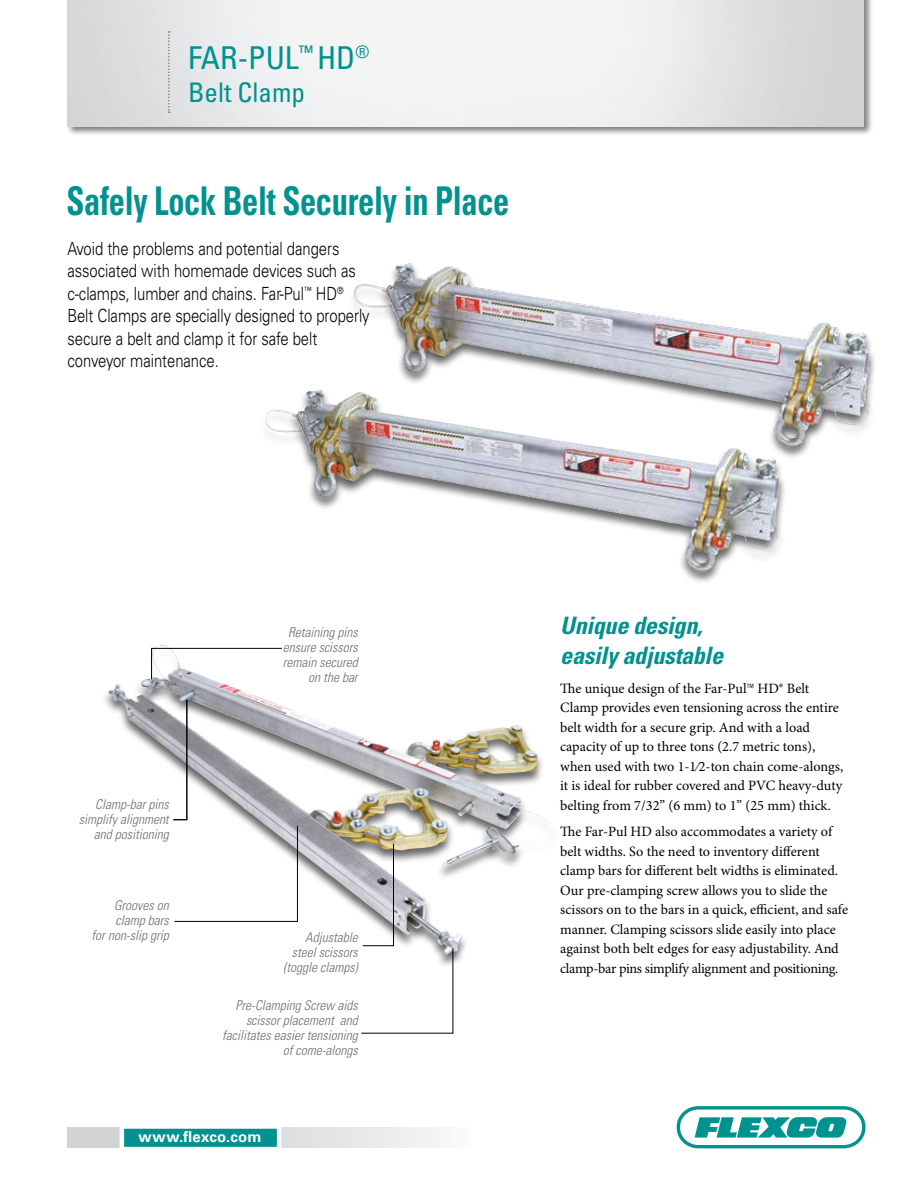
<style>
.page{position:relative;width:918px;height:1188px;background:#fff}
.page>*{position:absolute;margin:0;border:0;box-sizing:border-box;transform-origin:0 0}
.t1{font:700 condensed 39.6px "Univers LT Std";letter-spacing:-.01em;color:#00928f;scale:.82 1}
.t2{font:condensed 31.5px "Univers LT Std";color:#00928f}
.t3{font:condensed 27px "Univers LT Std";color:#00928f}
.t4{font:italic 700 condensed 24px/30px "Univers LT Std";letter-spacing:-.01em;color:#00928f}
.t5{font:300 18.15px/22.5px "Univers LT Std";letter-spacing:-.005em;color:#000;scale:.82 1}
.t6{font:700 15.6px "Univers LT Std";letter-spacing:.005em;color:#fff}
.t7{font:700 15px "Univers LT Std";letter-spacing:.02em;color:#fff}
.t8{font:14.25px/19.5px "Minion Pro";letter-spacing:-.005em;color:#000}
.t9{font:italic 300 condensed 13.5px/15px "Univers LT Std";color:#6d6e71;text-align:right}
.s1{font-family:"Univers LT Std";font-weight:300;font-size:10.05px}
</style>
<div class="page">
<div style="left:66px;top:0;width:808px;height:136px;background:#000;opacity:.5"></div>
<img style="left:67px;top:0;width:797px;height:126px">
<svg style="left:68px;top:1128px;width:370px;height:20px;background:#e2e3e4"></svg>
<div style="left:120px;top:1124px;width:161px;height:27px;background:#00928f;border:4px solid #fff"></div>
<svg style="left:677px;top:1106px;width:188px;height:42px"></svg>
<div style="left:101px;top:644px;width:461px;height:325px;background:#000;opacity:.6"></div>
<img style="left:106px;top:645px;width:357px;height:310px">
<svg style="left:151px;top:648px;width:132px;height:32px"></svg>
<svg style="left:361px;top:843px;width:93px;height:191px"></svg>
<img style="left:354px;top:263px;width:521px;height:194px">
<div style="left:258px;top:389px;width:529px;height:196px;background:#000;opacity:.6"></div>
<img style="left:264px;top:389px;width:237px;height:108px">
<svg style="left:168px;top:31px;width:2px;height:82px"></svg>
<svg style="left:173px;top:699px;width:125px;height:223px"></svg>
<h2 class="t2" style="left:188px;top:37px;width:183px">FAR-PUL<sup>™</sup> HD<sup>®</sup></h2>
<h3 class="t3" style="left:188px;top:75px;width:118px">Belt Clamp</h3>
<h1 class="t1" style="left:67px;top:177px;width:542px">Safely Lock Belt Securely in Place</h1>
<p class="t5" style="left:67px;top:237px;width:370px">Avoid the problems and potential dangers associated with homemade devices such as c-clamps, lumber and chains. Far-Pul<sup>™</sup> HD<sup>® </sup>Belt Clamps are specially designed to properly secure a belt and clamp it for safe belt conveyor maintenance.</p>
<p class="t9" style="left:79px;top:797px;width:91px">Clamp-bar pins simplify alignment and positioning</p>
<p class="t9" style="left:92px;top:898px;width:79px">Grooves on clamp bars<br>for non-slip grip</p>
<p class="t9" style="left:283px;top:625px;width:76px">Retaining pins ensure scissors remain secured on the bar</p>
<p class="t9" style="left:284px;top:930px;width:76px">Adjustable steel scissors (toggle clamps)</p>
<p class="t9" style="left:222px;top:998px;width:137px">Pre-Clamping Screw aids scissor placement and facilitates easier tensioning of come-alongs</p>
<p class="t7" style="left:138px;top:1128px;width:125px">www.flexco.com</p>
<p class="t6" style="left:125px;top:1128px;width:130px">w w.flexco.com</p>
<h3 class="t4" style="left:560px;top:610px;width:164px">Unique design, easily adjustable</h3>
<p class="t8" style="left:560px;top:679px;width:285px">The unique design of the Far-Pul<span class="s1">™</span> HD® Belt Clamp provides even tensioning across the entire belt width for a secure grip. And with a load capacity of up to three tons (2.7 metric tons), when used with two 1-1⁄2-ton chain come-alongs, it is ideal for rubber covered and PVC heavy-duty belting from 7/32” (6 mm) to 1” (25 mm) thick.</p>
<p class="t8" style="left:560px;top:823px;width:289px">The Far-Pul HD also accommodates a variety of belt widths. So the need to inventory different clamp bars for different belt widths is eliminated.<br>Our pre-clamping screw allows you to slide the scissors on to the bars in a quick, efficient, and safe manner. Clamping scissors slide easily into place against both belt edges for easy adjustability. And clamp-bar pins simplify alignment and positioning.</p>
</div>
